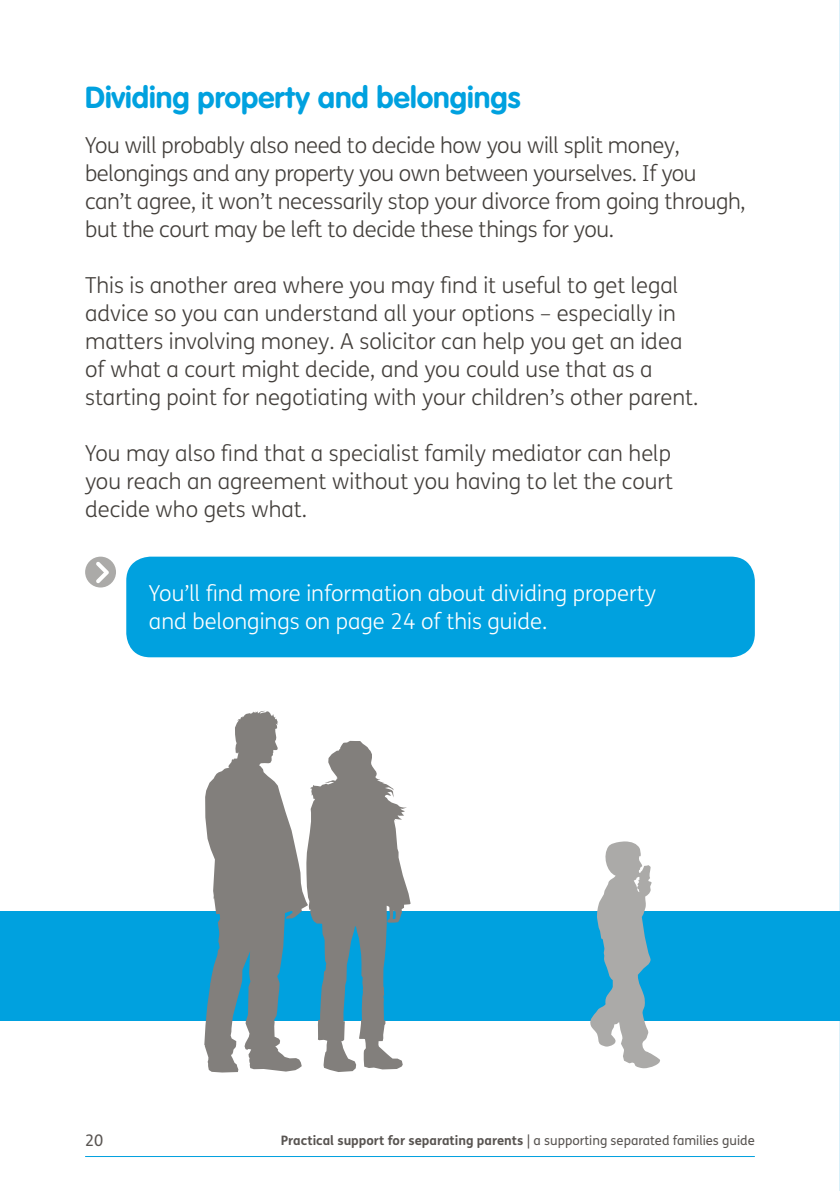
<style>
.page{position:relative;width:840px;height:1191px;background:#fff}
.page>*{position:absolute;margin:0;border:0;box-sizing:border-box;transform-origin:0 0}
.Subheading{font:700 30px "VAG Rounded";color:#00a1df}
.t1{font:300 22px/28px "FS Me";color:#433f3b}
.t2{font:300 22px/28px "FS Me";color:#fff}
.t3{font:16px "FS Me";color:#585451}
.t4{font:700 13px "FS Me";color:#585451}
.s1{font-weight:400}
</style>
<div class="page">
<hr style="left:85px;top:1156px;width:669px;height:1px;background:#00a1df">
<hr style="left:839px;top:0;width:1px;height:1191px;background:#d9f1fa">
<div style="left:126px;top:556px;width:628px;height:101px;background:#00a1df;border-radius:24px"></div>
<div style="left:85px;top:556px;width:31px;height:31px;background:#abaaa8;border-radius:50%"></div>
<svg style="left:96px;top:562px;width:13px;height:21px"></svg>
<div style="left:0;top:911px;width:839px;height:109px;background:#00a1df"></div>
<svg style="left:204px;top:711px;width:206px;height:361px;fill:#827f7c"></svg>
<svg style="left:588px;top:841px;width:72px;height:227px"></svg>
<p class="Subheading" style="left:85px;top:79px;width:436px">Dividing property and belongings</p>
<p class="t1" style="left:85px;top:130px;width:661px">You will probably also need to decide how you will split money, belongings and any property you own between yourselves. If you can’t agree, it won’t necessarily stop your divorce from going through, but the court may be left to decide these things for you.</p>
<p class="t1" style="left:85px;top:270px;width:614px">This is another area where you may find it useful to get legal advice so you can understand all your options – especially in matters involving money. A solicitor can help you get an idea of what a court might decide, and you could use that as a starting point for negotiating with your children’s other parent.</p>
<p class="t1" style="left:85px;top:438px;width:589px;text-align:justify">You may also find that a specialist family mediator can help you reach an agreement without you having to let the court decide who gets what.</p>
<p class="t2" style="left:149px;top:579px;width:508px">You’ll find more information about dividing property and belongings on page 24 of this guide.</p>
<p class="t3" style="left:85px;top:1129px;width:20px">20</p>
<p class="t4" style="left:281px;top:1130px;width:475px">Practical support for separating parents <span class="s1">| a supporting separated families guide</span></p>
</div>
